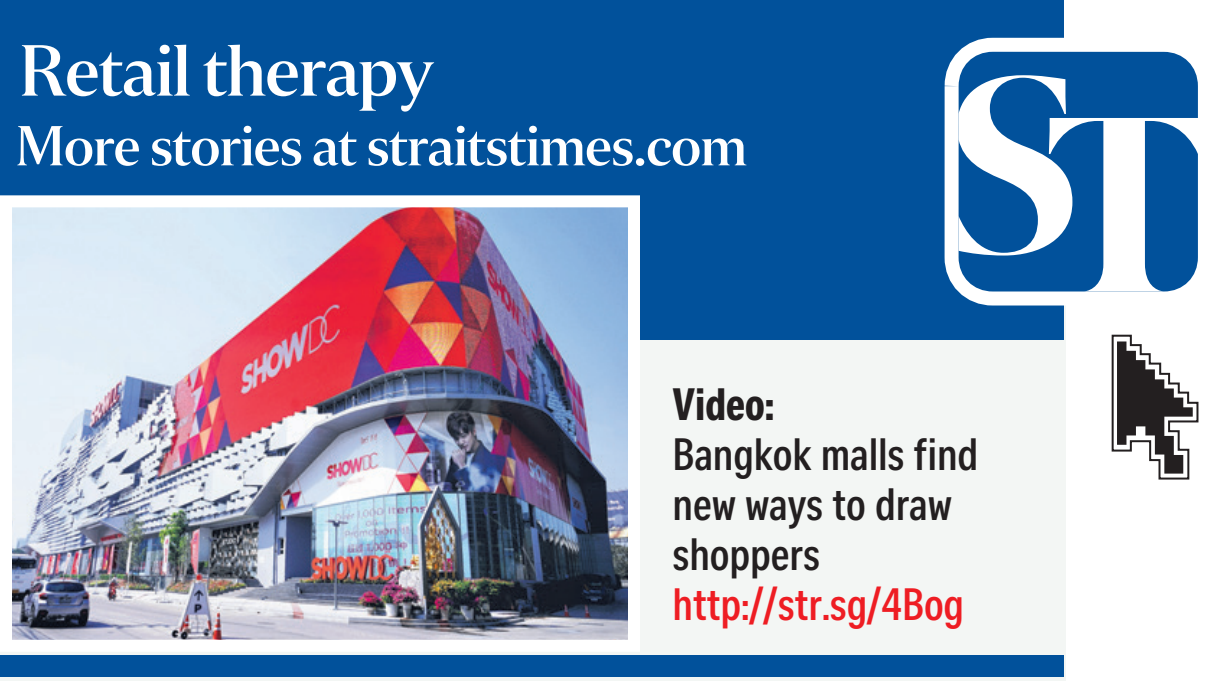
<style>
.page{position:relative;width:1216px;height:681px;background:#fff}
.page>*{position:absolute;margin:0;border:0;box-sizing:border-box;transform-origin:0 0}
.t1{font:72px "Selane ST Thirty";letter-spacing:-.015em;color:#fff}
.t2{font:56px "Selane ST Thirty";letter-spacing:-.015em;color:#fff}
.t3{font:700 44px/50px "Curator Head Cond ST Semi";letter-spacing:-.005em;color:#231f20}
.t4{font:700 44px "Curator Head Cond ST Semi";letter-spacing:-.005em;color:#ee1d23}
.t5{font:44px "Curator Head Cond ST Bold";letter-spacing:-.015em;color:#231f20}
</style>
<div class="page">
<div style="left:0;top:284px;width:1066px;height:396px;background:#f3f6f4"></div>
<div style="left:0;top:0;width:1064px;height:339px;background:#01519b"></div>
<svg style="left:1111px;top:334px;width:88px;height:146px"></svg>
<svg style="left:944px;top:37px;width:225px;height:269px"></svg>
<svg style="left:959px;top:52px;width:238px;height:23px;fill:#01519b"></svg>
<svg style="left:959px;top:75px;width:239px;height:216px"></svg>
<div style="left:0;top:655px;width:1064px;height:21px;background:#01519b"></div>
<img style="left:13px;top:208px;width:614px;height:430px">
<div style="left:0;top:195px;width:640px;height:456px;border:12px solid #fff"></div>
<h1 class="t1" style="left:19px;top:29px;width:416px">Retail therapy</h1>
<p class="t2" style="left:16px;top:113px;width:733px">More stories at straitstimes.com</p>
<p class="t5" style="left:673px;top:380px;width:104px">Video:</p>
<p class="t3" style="left:673px;top:429px;width:307px">Bangkok malls find new ways to draw shoppers</p>
<p class="t4" style="left:673px;top:580px;width:293px">http://str.sg/4Bog</p>
</div>
